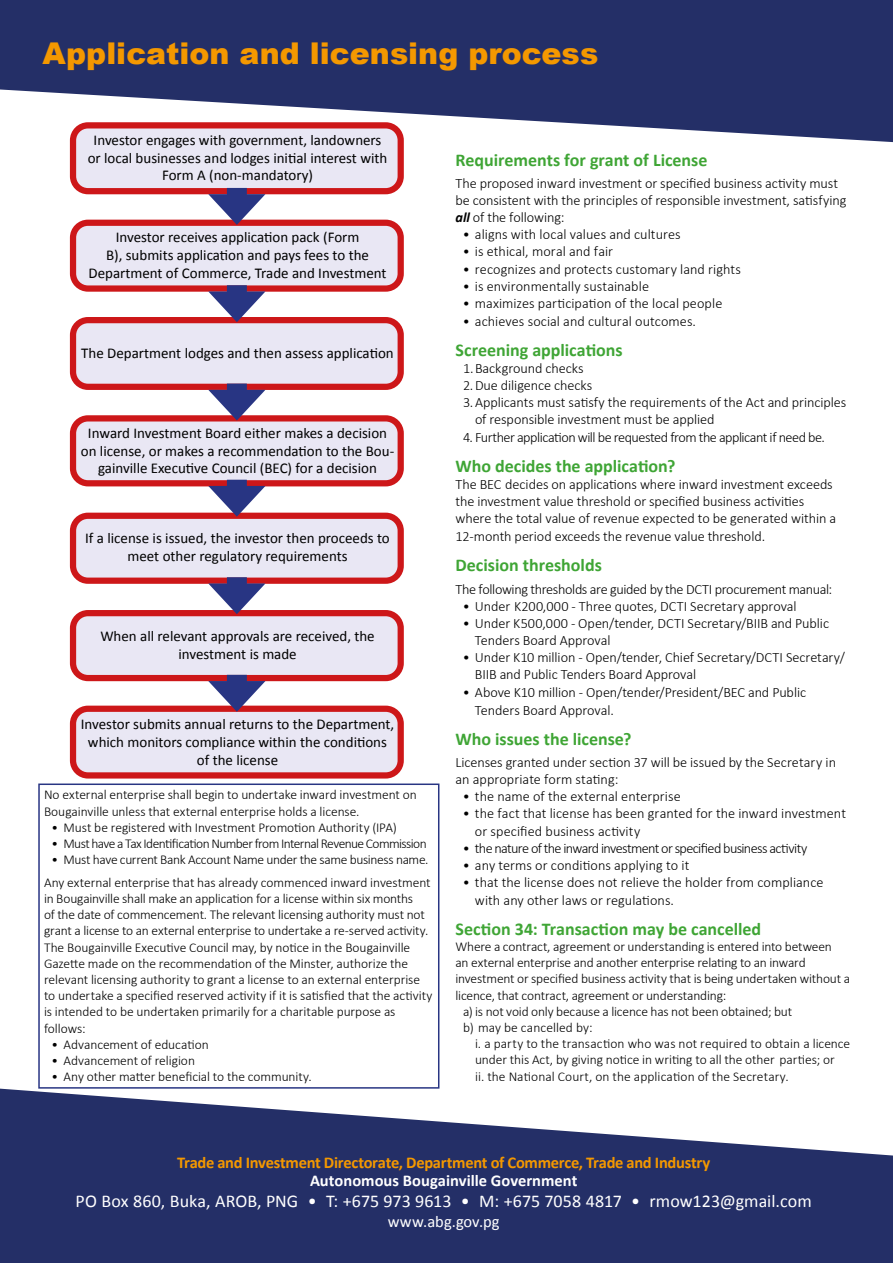
<style>
.page{position:relative;width:893px;height:1263px;background:#fff}
.page>*{position:absolute;margin:0;border:0;box-sizing:border-box;transform-origin:0 0}
.t1{font:900 30px "Arial";color:#f49800}
.t2{font:700 18px "Calibri";color:#3fa535}
.t3{font:18px "Calibri";letter-spacing:.005em;color:#fff}
.t4{font:700 16.5px "Calibri";letter-spacing:-.02em;color:#f49800}
.t5{font:700 16.5px "Calibri";color:#fff}
.t6{font:16.5px "Calibri";letter-spacing:.005em;color:#fff}
.t7{font:15px/18px "Calibri";color:#000;text-align:center}
.t8{font:300 14.25px/17.1px "Calibri";letter-spacing:-.005em;color:#000}
.t9{font:300 14.25px "Calibri";letter-spacing:-.035em;color:#000}
.t10{font:300 14.25px "Calibri";letter-spacing:-.03em;color:#000}
.t11{font:300 14.25px "Calibri";letter-spacing:-.045em;color:#000}
.t12{font:300 13.5px/16.2px "Calibri";letter-spacing:-.01em;color:#000}
.t13{font:300 13.5px "Calibri";letter-spacing:-.045em;color:#000}
.s1{font-weight:700;font-style:italic}
</style>
<div class="page">
<svg style="left:0;top:0;width:893px;height:142px;fill:#242f67"></svg>
<svg style="left:0;top:1089px;width:893px;height:174px;fill:#242f67"></svg>
<div style="left:73px;top:125px;width:328px;height:66px;background:#e9e7f4;border-radius:15px"></div>
<div style="left:70px;top:122px;width:334px;height:72px;border:6px solid #cd1719;border-radius:15px"></div>
<div style="left:73px;top:223px;width:328px;height:66px;background:#e9e7f4;border-radius:15px"></div>
<div style="left:70px;top:220px;width:334px;height:72px;border:6px solid #cd1719;border-radius:15px"></div>
<div style="left:73px;top:320px;width:328px;height:67px;background:#e9e7f4;border-radius:15px"></div>
<div style="left:70px;top:317px;width:334px;height:73px;border:6px solid #cd1719;border-radius:15px"></div>
<div style="left:73px;top:418px;width:328px;height:65px;background:#e9e7f4;border-radius:15px"></div>
<div style="left:70px;top:415px;width:334px;height:71px;border:6px solid #cd1719;border-radius:15px"></div>
<div style="left:73px;top:516px;width:328px;height:65px;background:#e9e7f4;border-radius:15px"></div>
<div style="left:70px;top:513px;width:334px;height:71px;border:6px solid #cd1719;border-radius:15px"></div>
<div style="left:73px;top:613px;width:328px;height:65px;background:#e9e7f4;border-radius:15px"></div>
<div style="left:70px;top:610px;width:334px;height:71px;border:6px solid #cd1719;border-radius:15px"></div>
<div style="left:73px;top:709px;width:328px;height:66px;background:#e9e7f4;border-radius:15px"></div>
<div style="left:70px;top:706px;width:334px;height:72px;border:6px solid #cd1719;border-radius:15px"></div>
<div style="left:227px;top:188px;width:20px;height:18px;background:#283583"></div>
<svg style="left:208px;top:194px;width:57px;height:31px"></svg>
<div style="left:227px;top:285px;width:20px;height:18px;background:#283583"></div>
<svg style="left:208px;top:291px;width:57px;height:31px"></svg>
<div style="left:227px;top:384px;width:20px;height:17px;background:#283583"></div>
<svg style="left:208px;top:390px;width:57px;height:31px"></svg>
<div style="left:227px;top:480px;width:20px;height:17px;background:#283583"></div>
<svg style="left:208px;top:486px;width:57px;height:31px"></svg>
<div style="left:227px;top:577px;width:20px;height:18px;background:#283583"></div>
<svg style="left:208px;top:583px;width:57px;height:31px"></svg>
<div style="left:227px;top:675px;width:20px;height:18px;background:#283583"></div>
<svg style="left:208px;top:681px;width:57px;height:31px"></svg>
<div style="left:38px;top:783px;width:401px;height:306px;border:2px solid #283583"></div>
<h1 class="t1" style="left:43px;top:32px;width:557px">Application and licensing process</h1>
<p class="t7" style="left:88px;top:131px;width:301px">Investor engages with government, landowners or local businesses and lodges initial interest with<br>Form A (non-mandatory)</p>
<p class="t7" style="left:89px;top:228px;width:300px">Investor receives application pack (Form<br>B), submits application and pays fees to the<br>Department of Commerce, Trade and Investment</p>
<p class="t7" style="left:81px;top:344px;width:314px">The Department lodges and then assess application</p>
<p class="t7" style="left:81px;top:424px;width:315px">Inward Investment Board either makes a decision on license, or makes a recommendation to the Bou&shy;gainville Executive Council (BEC) for a decision</p>
<p class="t7" style="left:85px;top:529px;width:306px">If a license is issued, the investor then proceeds to meet other regulatory requirements</p>
<p class="t7" style="left:100px;top:627px;width:276px">When all relevant approvals are received, the investment is made</p>
<p class="t7" style="left:81px;top:715px;width:315px">Investor submits annual returns to the Department, which monitors compliance within the conditions of the license</p>
<p class="t12" style="left:44px;top:786px;width:374px">No external enterprise shall begin to undertake inward investment on<br>Bougainville unless that external enterprise holds a license.</p>
<p class="t12" style="left:52px;top:818px;width:347px">• Must be registered with Investment Promotion Authority (IPA)</p>
<p class="t13" style="left:52px;top:835px;width:377px">• Must have a Tax Identification Number from Internal Revenue Commission</p>
<p class="t12" style="left:44px;top:848px;width:388px;line-height:22.5px;text-align:center">• Must have current Bank Account Name under the same business name.<br>Any external enterprise that has already commenced inward investment</p>
<p class="t12" style="left:44px;top:890px;width:390px">in Bougainville shall make an application for a license within six months<br>of the date of commencement. The relevant licensing authority must not grant a license to an external enterprise to undertake a re-served activity.<br>The Bougainville Executive Council may, by notice in the Bougainville Gazette made on the recommendation of the Minster, authorize the relevant licensing authority to grant a license to an external enterprise to undertake a specified reserved activity if it is satisfied that the activity is intended to be undertaken primarily for a charitable purpose as follows:</p>
<p class="t12" style="left:52px;top:1035px;width:159px">• Advancement of education</p>
<p class="t12" style="left:52px;top:1052px;width:145px">• Advancement of religion</p>
<p class="t12" style="left:52px;top:1068px;width:262px">• Any other matter beneficial to the community.</p>
<h2 class="t2" style="left:455px;top:148px;width:254px">Requirements for grant of License</h2>
<p class="t8" style="left:455px;top:174px;width:392px">The proposed inward investment or specified business activity must be consistent with the principles of responsible investment, satisfying <span class="s1">all</span> of the following:</p>
<p class="t8" style="left:463px;top:225px;width:219px">• aligns with local values and cultures</p>
<p class="t8" style="left:463px;top:242px;width:152px">• is ethical, moral and fair</p>
<p class="t8" style="left:463px;top:260px;width:280px">• recognizes and protects customary land rights</p>
<p class="t8" style="left:463px;top:277px;width:188px">• is environmentally sustainable</p>
<p class="t8" style="left:463px;top:294px;width:261px">• maximizes participation of the local people</p>
<p class="t8" style="left:463px;top:312px;width:235px">• achieves social and cultural outcomes.</p>
<h2 class="t2" style="left:455px;top:338px;width:169px">Screening applications</h2>
<p class="t8" style="left:463px;top:359px;width:122px">1.Background checks</p>
<p class="t8" style="left:463px;top:376px;width:131px">2.Due diligence checks</p>
<p class="t8" style="left:463px;top:393px;width:385px">3.Applicants must satisfy the requirements of the Act and principles</p>
<p class="t8" style="left:475px;top:410px;width:241px">of responsible investment must be applied</p>
<p class="t9" style="left:463px;top:429px;width:363px">4. Further application will be requested from the applicant if need be.</p>
<h2 class="t2" style="left:455px;top:455px;width:221px">Who decides the application?</h2>
<p class="t8" style="left:455px;top:475px;width:382px">The BEC decides on applications where inward investment exceeds the investment value threshold or specified business activities where the total value of revenue expected to be generated within a 12-month period exceeds the revenue value threshold.</p>
<h2 class="t2" style="left:455px;top:554px;width:148px">Decision thresholds</h2>
<p class="t10" style="left:455px;top:580px;width:378px">The following thresholds are guided by the DCTI procurement manual:</p>
<p class="t8" style="left:463px;top:597px;width:335px">• Under K200,000 - Three quotes, DCTI Secretary approval</p>
<p class="t8" style="left:475px;top:614px;width:356px;text-indent:-12px">• Under K500,000 - Open/tender, DCTI Secretary/BIIB and Public<br>Tenders Board Approval</p>
<p class="t8" style="left:475px;top:648px;width:371px;text-indent:-12px">• Under K10 million - Open/tender, Chief Secretary/DCTI Secretary/<br>BIIB and Public Tenders Board Approval</p>
<p class="t8" style="left:475px;top:682px;width:333px;line-height:18px;text-indent:-12px">• Above K10 million - Open/tender/President/BEC and Public<br>Tenders Board Approval.</p>
<h2 class="t2" style="left:455px;top:727px;width:177px">Who issues the license?</h2>
<p class="t8" style="left:455px;top:753px;width:382px">Licenses granted under section 37 will be issued by the Secretary in an appropriate form stating:</p>
<p class="t8" style="left:463px;top:787px;width:219px">• the name of the external enterprise</p>
<p class="t8" style="left:475px;top:804px;width:372px;text-indent:-12px">• the fact that license has been granted for the inward investment or specified business activity</p>
<p class="t11" style="left:463px;top:839px;width:346px">• the nature of the inward investment or specified business activity</p>
<p class="t8" style="left:463px;top:856px;width:228px">• any terms or conditions applying to it</p>
<p class="t8" style="left:475px;top:872px;width:350px;line-height:18px;text-indent:-12px">• that the license does not relieve the holder from compliance with any other laws or regulations.</p>
<h2 class="t2" style="left:455px;top:917px;width:307px">Section 34: Transaction may be cancelled</h2>
<p class="t12" style="left:455px;top:938px;width:378px">Where a contract, agreement or understanding is entered into between</p>
<p class="t12" style="left:455px;top:954px;width:352px">an external enterprise and another enterprise relating to an inward</p>
<p class="t12" style="left:455px;top:970px;width:396px">investment or specified business activity that is being undertaken without a</p>
<p class="t12" style="left:455px;top:986px;width:272px">licence, that contract, agreement or understanding:</p>
<p class="t12" style="left:463px;top:1002px;width:331px">a) is not void only because a licence has not been obtained; but</p>
<p class="t12" style="left:463px;top:1019px;width:131px">b) may be cancelled by:</p>
<p class="t12" style="left:475px;top:1035px;width:377px">i. a party to the transaction who was not required to obtain a licence</p>
<p class="t12" style="left:475px;top:1051px;width:361px">under this Act, by giving notice in writing to all the other parties; or</p>
<p class="t12" style="left:475px;top:1067px;width:315px">ii. the National Court, on the application of the Secretary.</p>
<p class="t4" style="left:177px;top:1152px;width:535px">Trade and Investment Directorate, Department of Commerce, Trade and Industry</p>
<p class="t5" style="left:310px;top:1170px;width:269px">Autonomous Bougainville Government</p>
<h2 class="t3" style="left:76px;top:1190px;width:738px">PO Box 860, Buka, AROB, PNG • T: +675 973 9613 • M: +675 7058 4817 • rmow123@gmail.com</h2>
<p class="t6" style="left:388px;top:1211px;width:113px">www.abg.gov.pg</p>
</div>
